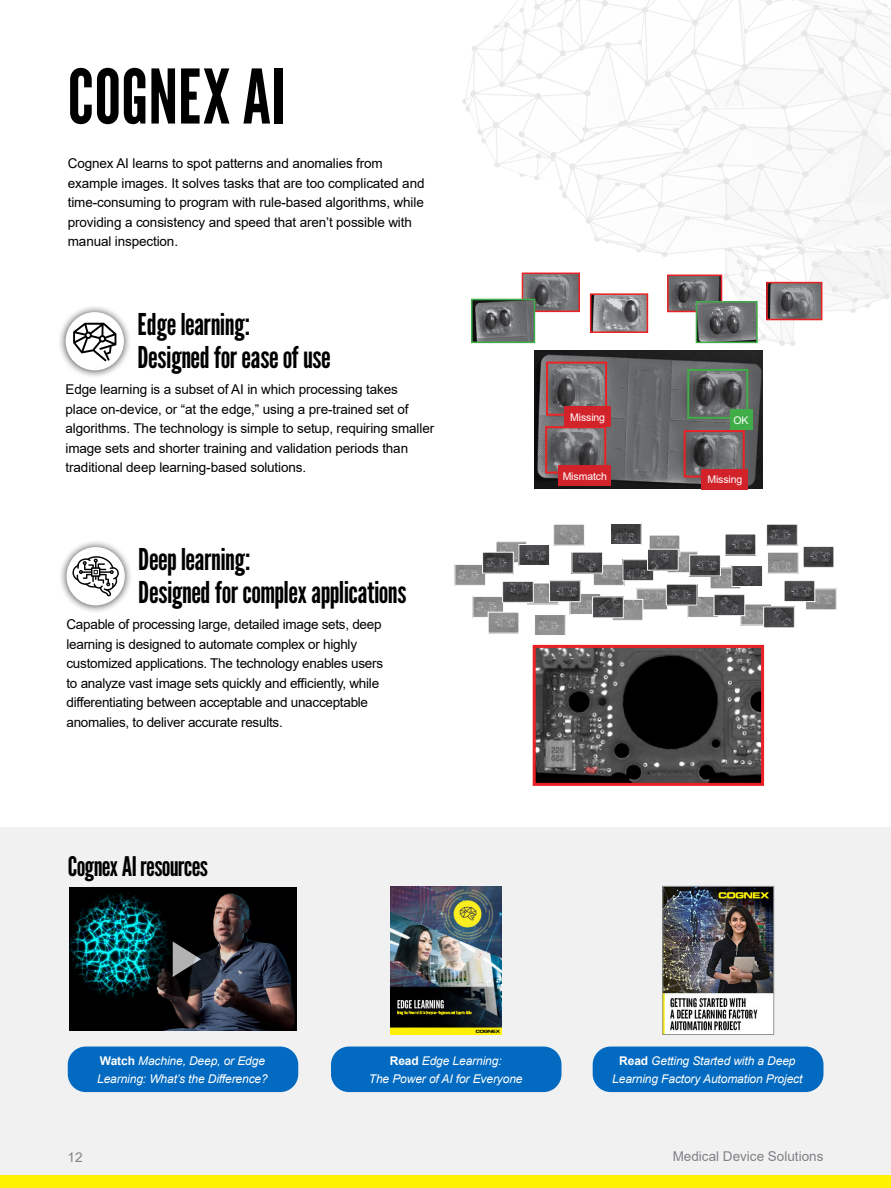
<style>
.page{position:relative;width:891px;height:1188px;background:#fff}
.page>*{position:absolute;margin:0;border:0;box-sizing:border-box;transform-origin:0 0}
.t1{font:75px "League Gothic";color:#000}
.t2{font:30px/33px "League Gothic";color:#000}
.t3{font:27px "League Gothic";letter-spacing:-.01em;color:#000}
.t4{font:13.5px/19.5px "Arial";letter-spacing:-.01em;color:#000}
.t5{font:13.5px "Arial";color:#808285}
.t6{font:italic 12px/18px "Arial";letter-spacing:-.01em;color:#fff;text-align:center}
.t7{font:10.5px "Arial";letter-spacing:-.01em;color:#fff}
.s1{font-weight:700;font-style:normal}
</style>
<div class="page">
<img style="left:462px;top:0;width:429px;height:351px">
<div style="left:59px;top:539px;width:74px;height:74px;background:#000;opacity:.75"></div>
<div style="left:66px;top:547px;width:59px;height:58px;background:#fff;border-radius:50%"></div>
<svg style="left:72px;top:556px;width:47px;height:40px"></svg>
<div style="left:58px;top:304px;width:74px;height:74px;background:#000;opacity:.75"></div>
<div style="left:66px;top:312px;width:58px;height:58px;background:#fff;border-radius:50%"></div>
<svg style="left:73px;top:323px;width:43px;height:38px"></svg>
<img style="left:769px;top:554px;width:28px;height:18px">
<div style="left:767px;top:552px;width:32px;height:22px;border:1px solid #fff"></div>
<img style="left:689px;top:598px;width:25px;height:18px">
<div style="left:687px;top:596px;width:32px;height:22px;border:1px solid #fff"></div>
<img style="left:679px;top:553px;width:17px;height:18px">
<div style="left:667px;top:551px;width:31px;height:22px;border:1px solid #fff"></div>
<img style="left:534px;top:585px;width:15px;height:17px">
<div style="left:527px;top:583px;width:32px;height:21px;border:1px solid #fff"></div>
<img style="left:595px;top:566px;width:27px;height:18px">
<div style="left:593px;top:564px;width:31px;height:22px;border:1px solid #fff"></div>
<img style="left:638px;top:590px;width:28px;height:18px">
<div style="left:636px;top:588px;width:32px;height:22px;border:1px solid #fff"></div>
<img style="left:555px;top:526px;width:28px;height:18px">
<div style="left:553px;top:524px;width:32px;height:22px;border:1px solid #fff"></div>
<img style="left:614px;top:601px;width:27px;height:18px">
<div style="left:612px;top:599px;width:31px;height:22px;border:1px solid #fff"></div>
<img style="left:498px;top:543px;width:27px;height:18px">
<div style="left:496px;top:541px;width:31px;height:22px;border:1px solid #fff"></div>
<img style="left:742px;top:606px;width:21px;height:17px">
<div style="left:740px;top:604px;width:32px;height:21px;border:1px solid #fff"></div>
<img style="left:572px;top:595px;width:27px;height:18px">
<div style="left:570px;top:593px;width:31px;height:22px;border:1px solid #fff"></div>
<img style="left:712px;top:569px;width:19px;height:18px">
<div style="left:710px;top:567px;width:31px;height:22px;border:1px solid #fff"></div>
<img style="left:474px;top:598px;width:28px;height:18px">
<div style="left:472px;top:596px;width:32px;height:22px;border:1px solid #fff"></div>
<img style="left:536px;top:616px;width:28px;height:18px">
<div style="left:534px;top:614px;width:32px;height:22px;border:1px solid #fff"></div>
<img style="left:490px;top:614px;width:27px;height:18px">
<div style="left:488px;top:612px;width:31px;height:22px;border:1px solid #fff"></div>
<img style="left:807px;top:590px;width:28px;height:18px">
<div style="left:805px;top:588px;width:32px;height:22px;border:1px solid #fff"></div>
<img style="left:456px;top:566px;width:28px;height:18px">
<div style="left:454px;top:564px;width:32px;height:22px;border:1px solid #fff"></div>
<img style="left:651px;top:537px;width:27px;height:12px">
<div style="left:649px;top:535px;width:31px;height:21px;border:1px solid #fff"></div>
<img style="left:593px;top:296px;width:52px;height:34px">
<div style="left:590px;top:293px;width:58px;height:40px;border:2px solid #ed2124"></div>
<img style="left:525px;top:276px;width:52px;height:33px">
<div style="left:522px;top:273px;width:58px;height:39px;border:2px solid #ed2124"></div>
<img style="left:537px;top:649px;width:223px;height:133px">
<div style="left:533px;top:645px;width:231px;height:141px;border:3px solid #ed2124"></div>
<img style="left:769px;top:285px;width:50px;height:32px">
<div style="left:766px;top:282px;width:56px;height:38px;border:2px solid #ed2124"></div>
<img style="left:670px;top:278px;width:49px;height:31px">
<div style="left:667px;top:275px;width:55px;height:37px;border:2px solid #ed2124"></div>
<img style="left:534px;top:351px;width:229px;height:138px">
<div style="left:546px;top:362px;width:61px;height:54px;border:2px solid #ed2124"></div>
<div style="left:684px;top:430px;width:61px;height:48px;border:2px solid #ed2124"></div>
<div style="left:545px;top:426px;width:61px;height:48px;border:2px solid #ed2124"></div>
<div style="left:687px;top:369px;width:61px;height:50px;border:2px solid #41ad49"></div>
<img style="left:504px;top:583px;width:28px;height:18px">
<div style="left:502px;top:581px;width:32px;height:22px;border:1px solid #fff"></div>
<img style="left:574px;top:554px;width:27px;height:18px">
<img style="left:594px;top:598px;width:28px;height:18px">
<div style="left:592px;top:596px;width:32px;height:22px;border:1px solid #fff"></div>
<img style="left:733px;top:567px;width:28px;height:18px">
<div style="left:731px;top:565px;width:32px;height:22px;border:1px solid #fff"></div>
<img style="left:668px;top:586px;width:27px;height:18px">
<div style="left:666px;top:584px;width:31px;height:22px;border:1px solid #fff"></div>
<img style="left:625px;top:561px;width:27px;height:18px">
<div style="left:623px;top:559px;width:31px;height:22px;border:1px solid #fff"></div>
<img style="left:716px;top:596px;width:27px;height:18px">
<div style="left:714px;top:594px;width:31px;height:22px;border:1px solid #fff"></div>
<img style="left:649px;top:551px;width:28px;height:18px">
<div style="left:647px;top:549px;width:32px;height:22px;border:1px solid #fff"></div>
<img style="left:765px;top:608px;width:28px;height:18px">
<div style="left:763px;top:606px;width:32px;height:22px;border:1px solid #fff"></div>
<img style="left:520px;top:546px;width:28px;height:18px">
<div style="left:518px;top:544px;width:32px;height:22px;border:1px solid #fff"></div>
<img style="left:691px;top:557px;width:28px;height:17px">
<div style="left:689px;top:555px;width:32px;height:21px;border:1px solid #fff"></div>
<img style="left:551px;top:582px;width:28px;height:18px">
<div style="left:549px;top:580px;width:32px;height:22px;border:1px solid #fff"></div>
<img style="left:805px;top:548px;width:27px;height:18px">
<div style="left:803px;top:546px;width:31px;height:22px;border:1px solid #fff"></div>
<img style="left:727px;top:536px;width:27px;height:17px">
<img style="left:768px;top:526px;width:28px;height:18px">
<div style="left:766px;top:524px;width:32px;height:22px;border:1px solid #fff"></div>
<img style="left:484px;top:554px;width:28px;height:18px">
<div style="left:482px;top:552px;width:32px;height:22px;border:1px solid #fff"></div>
<img style="left:786px;top:582px;width:27px;height:18px">
<div style="left:784px;top:580px;width:31px;height:22px;border:1px solid #fff"></div>
<img style="left:612px;top:525px;width:28px;height:18px">
<div style="left:610px;top:523px;width:32px;height:22px;border:1px solid #fff"></div>
<img style="left:699px;top:304px;width:56px;height:36px">
<div style="left:696px;top:301px;width:62px;height:42px;border:2px solid #41ad49"></div>
<img style="left:474px;top:302px;width:58px;height:38px">
<div style="left:471px;top:299px;width:64px;height:44px;border:2px solid #41ad49"></div>
<div style="left:564px;top:406px;width:47px;height:21px;background:#d2232a"></div>
<div style="left:559px;top:465px;width:52px;height:21px;background:#d2232a"></div>
<div style="left:702px;top:469px;width:46px;height:21px;background:#d2232a"></div>
<div style="left:730px;top:409px;width:22px;height:21px;background:#41ad49"></div>
<div style="left:0;top:827px;width:891px;height:361px;background:#f1f1f2"></div>
<img style="left:391px;top:886px;width:111px;height:149px">
<div style="left:331px;top:1047px;width:231px;height:45px;background:#026ac0;border-radius:18px"></div>
<img style="left:664px;top:888px;width:108px;height:145px">
<div style="left:662px;top:886px;width:112px;height:149px;border:1px solid #939598"></div>
<div style="left:593px;top:1047px;width:231px;height:45px;background:#026ac0;border-radius:18px"></div>
<div style="left:68px;top:1047px;width:230px;height:45px;background:#026ac0;border-radius:18px"></div>
<img style="left:69px;top:888px;width:228px;height:143px">
<svg style="left:145px;top:921px;width:76px;height:76px;background:#0b1113"></svg>
<svg style="left:173px;top:941px;width:28px;height:36px"></svg>
<div style="left:0;top:1175px;width:891px;height:13px;background:#fff200"></div>
<h1 class="t1" style="left:68px;top:45px;width:219px">COGNEX AI</h1>
<p class="t4" style="left:68px;top:154px;width:358px">Cognex AI learns to spot patterns and anomalies from example images. It solves tasks that are too complicated and time-consuming to program with rule-based algorithms, while providing a consistency and speed that aren’t possible with manual inspection.</p>
<h2 class="t2" style="left:137px;top:307px;width:195px">Edge learning:<br>Designed for ease of use</h2>
<p class="t4" style="left:66px;top:380px;width:370px">Edge learning is a subset of AI in which processing takes<br>place on-device, or “at the edge,” using a pre-trained set of algorithms. The technology is simple to setup, requiring smaller image sets and shorter training and validation periods than traditional deep learning-based solutions.</p>
<h2 class="t2" style="left:138px;top:541px;width:270px">Deep learning:<br>Designed for complex applications</h2>
<p class="t4" style="left:66px;top:614px;width:318px">Capable of processing large, detailed image sets, deep learning is designed to automate complex or highly customized applications. The technology enables users to analyze vast image sets quickly and efficiently, while differentiating between acceptable and unacceptable anomalies, to deliver accurate results.</p>
<h3 class="t3" style="left:68px;top:848px;width:142px">Cognex AI resources</h3>
<p class="t7" style="left:570px;top:410px;width:36px">Missing</p>
<p class="t7" style="left:734px;top:413px;width:17px">OK</p>
<p class="t7" style="left:563px;top:469px;width:46px">Mismatch</p>
<p class="t7" style="left:707px;top:472px;width:36px">Missing</p>
<p class="t6" style="left:97px;top:1052px;width:172px;text-align:left"><span class="s1">Watch</span> Machine, Deep, or Edge<br>Learning: What’s the Difference?</p>
<p class="t6" style="left:369px;top:1052px;width:155px"><span class="s1">Read</span> Edge Learning:<br>The Power of AI for Everyone</p>
<p class="t6" style="left:612px;top:1052px;width:192px"><span class="s1">Read</span> Getting Started with a Deep<br>Learning Factory Automation Project</p>
<p class="t5" style="left:68px;top:1148px;width:17px">12</p>
<p class="t5" style="left:673px;top:1147px;width:152px">Medical Device Solutions</p>
</div>
